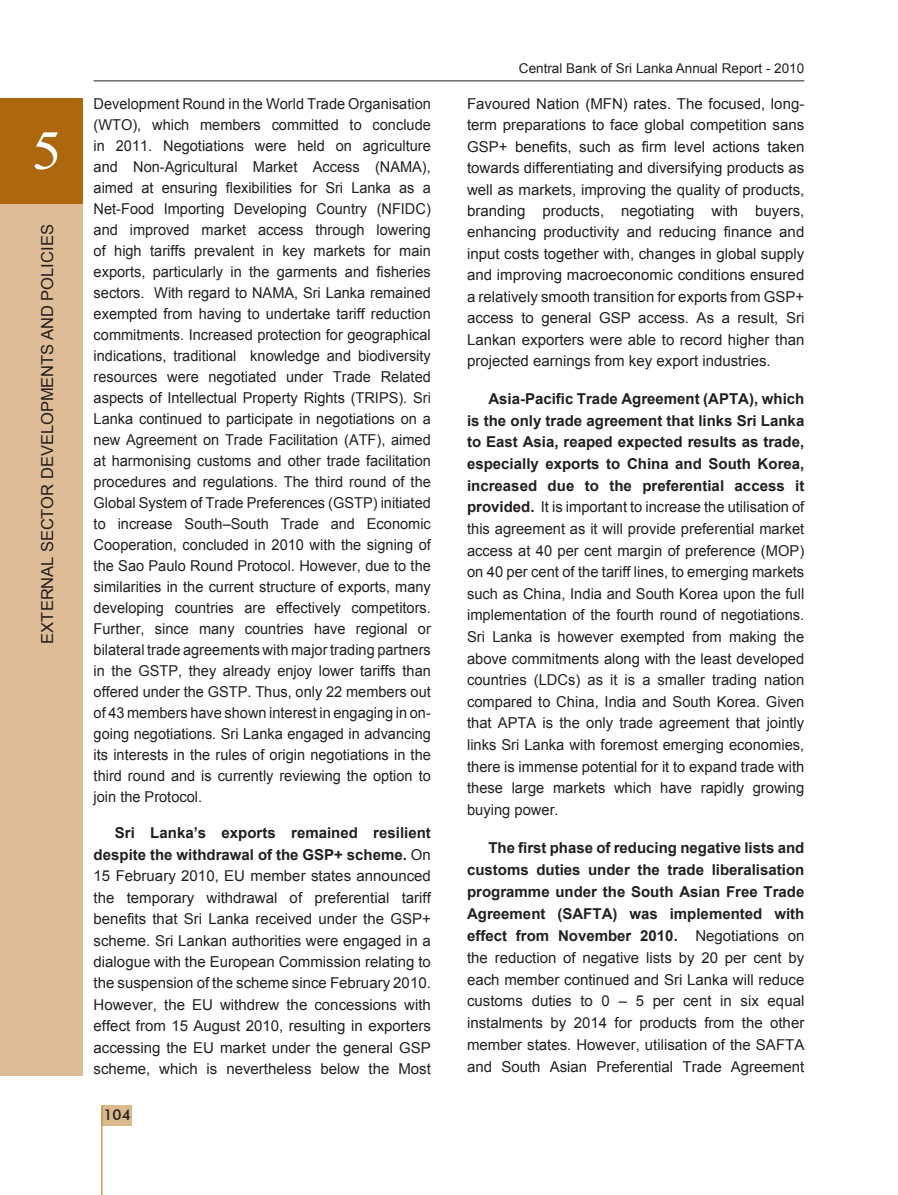
<style>
.page{position:relative;width:898px;height:1195px;background:#fff}
.page>*{position:absolute;margin:0;border:0;box-sizing:border-box;transform-origin:0 0}
.t1{font:55.2px "Times New Roman";color:#fff;scale:1.09 1}
.t2{font:16.5px "Arial";color:#231f20}
.t3{font:15px/21px "Arial";color:#231f20;text-align:justify}
.t4{font:500 15px "Futura BT";color:#231f20}
.t5{font:13.5px "Arial";color:#231f20}
.s1{font-weight:700}
</style>
<div class="page">
<div style="left:102px;top:1105px;width:30px;height:20px;background:#dab98b"></div>
<hr style="left:94px;top:80px;width:710px;height:1px;background:#231f20">
<div style="left:0;top:204px;width:82px;height:872px;background:#ddbc97"></div>
<div style="left:0;top:98px;width:82px;height:106px;background:#ad670d"></div>
<hr style="left:101px;top:1105px;width:1px;height:90px;background:#a46d05">
<h1 class="t1" style="left:26px;top:110px;width:29px">1</h1>
<h1 class="t1" style="left:32px;top:113px;width:29px">5</h1>
<p class="t2" style="left:37px;top:643px;width:421px;rotate:-90deg">EXTERNAL SECTOR DEVELOPMENTS AN D POLICIES</p>
<p class="t2" style="left:36px;top:574px;width:349px;rotate:-90deg">Economic and Social Infrastructure</p>
<p class="t3" style="left:94px;top:93px;width:338px">Development Round in the World Trade Organisation (WTO), which members committed to conclude in 2011. Negotiations were held on agriculture and N on-Agricultural Market Access (NAMA), aimed at ensuring flexibilities for Sri Lanka as a Net-Food Importing Developing Country (N FIDC) and improved market access through lowering of high tariffs prevalent in key markets for main exports, particularly in the garments and fisheries sectors. With regard to NAMA, Sri Lanka remained exempted from having to undertake tariff reduction commitments. Increased protection for geographical indications, traditional knowledge and biodiversity resources were negotiated under Trade related aspects of Intellectual Property Rights (TRIPS). Sri Lanka continued to participate in negotiations on a new Agreement on Trade Facilitation (ATF), aimed at harmonising customs and other trade facilitation procedures and regulations. The third round of the Global System of Trade Preferences (GSTP) initiated to increase South–South Trade and Economic Cooperation, concluded in 2010 with the signing of the Sao Paulo Round Protocol. However, due to the similarities in the current structure of exports, many developing countries are effectively competitors.<br>Further, since many countries have regional or bilateral trade agreements with major trading partners in the GSTP, they already enjoy lower tariffs than offered under the GSTP. Thus, only 22 members out of 43 members have shown interest in engaging in on&shy;going negotiations. Sri Lanka engaged in advancing its interests in the rules of origin negotiations in the third round and is currently reviewing the option to join the Protocol.</p>
<p class="t3" style="left:94px;top:822px;width:338px;line-height:21.5px;text-indent:21px"><span class="s1">Sri Lanka’s exports remained resilient despite the withdrawal of the GSP+ scheme.</span> On 15 February 2010, EU member states announced the temporary withdrawal of preferential tariff benefits that Sri Lanka received under the GSP+ scheme. Sri Lankan authorities were engaged in a dialogue with the European Commission relating to the suspension of the scheme since February 2010.<br>However, the EU withdrew the concessions with effect from 15 August 2010, resulting in exporters accessing the EU market under the general GSP scheme, which is nevertheless below the Most</p>
<p class="t4" style="left:103px;top:1106px;width:29px">104</p>
<p class="t5" style="left:518px;top:60px;width:287px">Central Bank of Sri Lanka Annual Report - 2010</p>
<p class="t3" style="left:467px;top:93px;width:338px;line-height:21.5px">Favoured Nation (MFN ) rates. The focused, long&shy;term preparations to face global competition sans GSP+ benefits, such as firm level actions taken towards differentiating and diversifying products as well as markets, improving the quality of products, branding products, negotiating with buyers, enhancing productivity and reducing finance and input costs together with, changes in global supply and improving macroeconomic conditions ensured a relatively smooth transition for exports from GSP+ access to general GSP access. As a result, Sri Lankan exporters were able to record higher than projected earnings from key export industries.</p>
<p class="t3" style="left:467px;top:388px;width:338px;line-height:21.6px;text-indent:21px"><span class="s1">Asia-Pacific Trade Agreement (APTA), which is the only trade agreement that links Sri Lanka to East Asia, reaped expected results as trade, especially exports to China and South Korea, increased due to the preferential access it provided.</span> It is important to increase the utilisation of this agreement as it will provide preferential market access at 40 per cent margin of preference (MOP) on 40 per cent of the tariff lines, to emerging markets such as China, India and South Korea upon the full implementation of the fourth round of negotiations.<br>Sri Lanka is however exempted from making the above commitments along with the least developed countries (LDCs) as it is a smaller trading nation compared to China, India and South Korea. given that APTA is the only trade agreement that jointly links Sri Lanka with foremost emerging economies, there is immense potential for it to expand trade with these large markets which have rapidly growing buying power.</p>
<p class="t3" style="left:467px;top:837px;width:338px;line-height:21.9px;text-indent:21px"><span class="s1">The first phase of reducing negative lists and customs duties under the trade liberalisation programme under the South Asian Free Trade Agreement (SAFTA) was implemented with effect from November 2010.</span> Negotiations on the reduction of negative lists by 20 per cent by each member continued and Sri Lanka will reduce customs duties to 0 – 5 per cent in six equal instalments by 2014 for products from the other member states. However, utilisation of the SAFTA and South Asian Preferential Trade Agreement</p>
</div>
